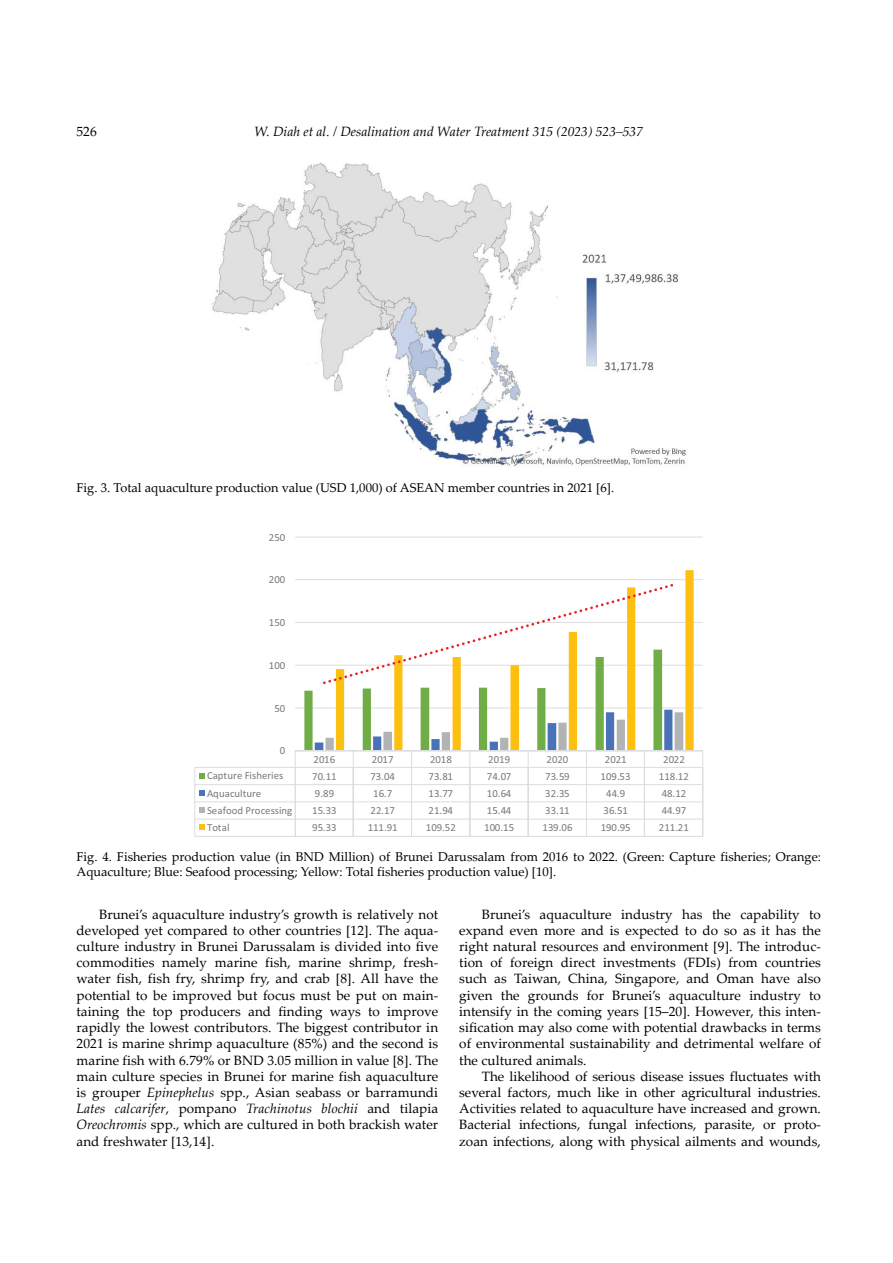
<style>
.page{position:relative;width:893px;height:1263px;background:#fff}
.page>*{position:absolute;margin:0;border:0;box-sizing:border-box;transform-origin:0 0}
.t1{font:13.5px/16.2px "Palatino Linotype";letter-spacing:.005em;color:#000;text-align:justify}
.t2{font:italic 13.5px "Palatino Linotype";color:#000}
.t3{font:12.75px/15px "Palatino Linotype";color:#000}
.t4{font:10.8px "Calibri";letter-spacing:.01em;color:#77787b}
.s1{font-style:italic}
</style>
<div class="page">
<img style="left:212px;top:163px;width:474px;height:304px">
<hr style="left:295px;top:707px;width:408px;height:1px;background:#dcddde">
<hr style="left:295px;top:665px;width:408px;height:1px;background:#dcddde">
<hr style="left:295px;top:622px;width:408px;height:1px;background:#dcddde">
<hr style="left:295px;top:579px;width:408px;height:1px;background:#dcddde">
<hr style="left:295px;top:537px;width:408px;height:1px;background:#dcddde">
<svg style="left:683px;top:570px;width:11px;height:180px;fill:#fdc010"></svg>
<hr style="left:295px;top:750px;width:408px;height:1px;background:#dcddde">
<hr style="left:195px;top:767px;width:508px;height:1px;background:#dcddde">
<hr style="left:195px;top:784px;width:508px;height:1px;background:#dcddde">
<hr style="left:195px;top:801px;width:508px;height:1px;background:#dcddde">
<hr style="left:195px;top:819px;width:508px;height:1px;background:#dcddde">
<hr style="left:195px;top:836px;width:508px;height:1px;background:#dcddde">
<svg style="left:295px;top:751px;width:1px;height:85px"></svg>
<svg style="left:702px;top:751px;width:1px;height:85px"></svg>
<svg style="left:194px;top:767px;width:11px;height:69px"></svg>
<svg style="left:304px;top:584px;width:379px;height:252px"></svg>
<p class="t1" style="left:77px;top:123px;width:22px">526</p>
<p class="t2" style="left:254px;top:122px;width:390px">W. Diah et al. / Desalination and Water Treatment 315 (2023) 523–537</p>
<p class="t3" style="left:76px;top:480px;width:539px">Fig. 3. Total aquaculture production value (USD 1,000) of ASEAN member countries in 2021 [6].</p>
<p class="t4" style="left:269px;top:529px;width:18px">250</p>
<p class="t4" style="left:269px;top:572px;width:18px">200</p>
<p class="t4" style="left:269px;top:615px;width:18px">150</p>
<p class="t4" style="left:269px;top:658px;width:18px">100</p>
<p class="t4" style="left:274px;top:700px;width:13px">50</p>
<p class="t4" style="left:280px;top:743px;width:7px">0</p>
<p class="t4" style="left:313px;top:751px;width:23px">2016</p>
<p class="t4" style="left:372px;top:751px;width:23px">2017</p>
<p class="t4" style="left:430px;top:751px;width:23px">2018</p>
<p class="t4" style="left:488px;top:751px;width:23px">2019</p>
<p class="t4" style="left:547px;top:751px;width:23px">2020</p>
<p class="t4" style="left:605px;top:751px;width:23px">2021</p>
<p class="t4" style="left:663px;top:751px;width:23px">2022</p>
<p class="t4" style="left:207px;top:768px;width:78px">Capture Fisheries</p>
<p class="t4" style="left:312px;top:768px;width:26px">70.11</p>
<p class="t4" style="left:370px;top:768px;width:26px">73.04</p>
<p class="t4" style="left:429px;top:768px;width:26px">73.81</p>
<p class="t4" style="left:487px;top:768px;width:26px">74.07</p>
<p class="t4" style="left:545px;top:768px;width:26px">73.59</p>
<p class="t4" style="left:601px;top:768px;width:32px">109.53</p>
<p class="t4" style="left:659px;top:768px;width:32px">118.12</p>
<p class="t4" style="left:207px;top:785px;width:55px">Aquaculture</p>
<p class="t4" style="left:315px;top:786px;width:21px">9.89</p>
<p class="t4" style="left:373px;top:786px;width:21px">16.7</p>
<p class="t4" style="left:429px;top:786px;width:26px">13.77</p>
<p class="t4" style="left:487px;top:786px;width:26px">10.64</p>
<p class="t4" style="left:545px;top:786px;width:26px">32.35</p>
<p class="t4" style="left:606px;top:786px;width:21px">44.9</p>
<p class="t4" style="left:662px;top:786px;width:26px">48.12</p>
<p class="t4" style="left:207px;top:803px;width:87px">Seafood Processing</p>
<p class="t4" style="left:312px;top:803px;width:26px">15.33</p>
<p class="t4" style="left:370px;top:803px;width:26px">22.17</p>
<p class="t4" style="left:429px;top:803px;width:26px">21.94</p>
<p class="t4" style="left:487px;top:803px;width:26px">15.44</p>
<p class="t4" style="left:545px;top:803px;width:26px">33.11</p>
<p class="t4" style="left:603px;top:803px;width:26px">36.51</p>
<p class="t4" style="left:662px;top:803px;width:26px">44.97</p>
<p class="t4" style="left:207px;top:820px;width:24px">Total</p>
<p class="t4" style="left:312px;top:820px;width:26px">95.33</p>
<p class="t4" style="left:368px;top:820px;width:32px">111.91</p>
<p class="t4" style="left:426px;top:820px;width:32px">109.52</p>
<p class="t4" style="left:484px;top:820px;width:32px">100.15</p>
<p class="t4" style="left:542px;top:820px;width:32px">139.06</p>
<p class="t4" style="left:601px;top:820px;width:32px">190.95</p>
<p class="t4" style="left:659px;top:820px;width:32px">211.21</p>
<p class="t3" style="left:76px;top:848px;width:746px">Fig. 4. Fisheries production value (in BND Million) of Brunei Darussalam from 2016 to 2022. (Green: Capture fisheries; Orange:<br>Aquaculture; Blue: Seafood processing; Yellow: Total fisheries production value) [10].</p>
<p class="t1" style="left:77px;top:905px;width:363px;text-indent:23px">Brunei’s aquaculture industry’s growth is relatively not developed yet compared to other countries [12]. The aqua&shy;culture industry in Brunei Darussalam is divided into five commodities namely marine fish, marine shrimp, fresh&shy;water fish, fish fry, shrimp fry, and crab [8]. All have the potential to be improved but focus must be put on main&shy;taining the top producers and finding ways to improve rapidly the lowest contributors. The biggest contributor in 2021 is marine shrimp aquaculture (85%) and the second is marine fish with 6.79% or BND 3.05 million in value [8]. The main culture species in Brunei for marine fish aquaculture is grouper <span class="s1">Epinephelus</span> spp., Asian seabass or barramundi <span class="s1">Lates calcarifer</span>, pompano <span class="s1">Trachinotus blochii</span> and tilapia <span class="s1">Oreochromis</span> spp., which are cultured in both brackish water and freshwater [13,14].</p>
<p class="t1" style="left:459px;top:905px;width:363px;text-indent:23px">Brunei’s aquaculture industry has the capability to expand even more and is expected to do so as it has the right natural resources and environment [9]. The introduc&shy;tion of foreign direct investments (FDIs) from countries such as Taiwan, China, Singapore, and Oman have also given the grounds for Brunei’s aquaculture industry to intensify in the coming years [15–20]. However, this inten&shy;sification may also come with potential drawbacks in terms of environmental sustainability and detrimental welfare of the cultured animals.</p>
<p class="t1" style="left:459px;top:1067px;width:363px;text-indent:23px">The likelihood of serious disease issues fluctuates with several factors, much like in other agricultural industries.<br>Activities related to aquaculture have increased and grown.<br>Bacterial infections, fungal infections, parasite, or proto&shy;zoan infections, along with physical ailments and wounds,</p>
</div>
